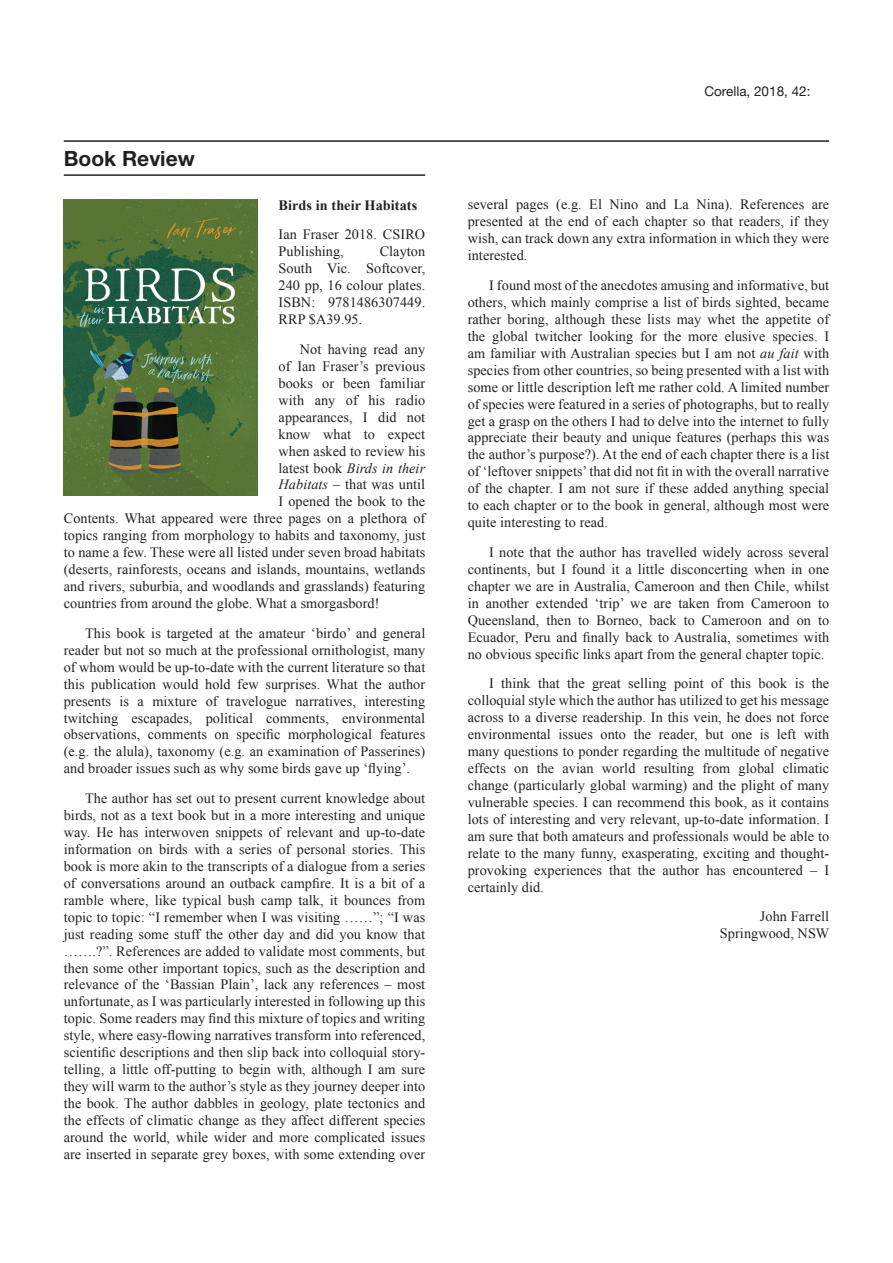
<style>
.page{position:relative;width:893px;height:1263px;background:#fff}
.page>*{position:absolute;margin:0;border:0;box-sizing:border-box;transform-origin:0 0}
.t1{font:700 21px "Helvetica Neue";color:#231f20}
.t2{font:14.25px/17px "Times New Roman";letter-spacing:.005em;color:#231f20;text-align:justify}
.t3{font:italic 14.25px "Times New Roman";letter-spacing:.005em;color:#231f20}
.t4{font:700 14.25px "Times New Roman";letter-spacing:.005em;color:#231f20}
.t5{font:13.5px "Helvetica Neue";color:#231f20}
.s1{font-style:normal}
.s2{font-style:italic}
.s3{color:#fff}
</style>
<div class="page">
<hr style="left:64px;top:140px;width:765px;height:2px;background:#231f20">
<hr style="left:64px;top:174px;width:361px;height:2px;background:#231f20">
<img style="left:64px;top:200px;width:193px;height:295px">
<h1 class="t1" style="left:64px;top:146px;width:133px">Book Review</h1>
<p class="t4" style="left:279px;top:195px;width:140px">Birds in their Habitats</p>
<p class="t2" style="left:279px;top:226px;width:148px">Ian Fraser 2018. CSIRO<br>Publishing,</p>
<p class="t2" style="left:279px;top:243px;width:148px;text-indent:101px">Clayton South Vic. Softcover, 240 pp, 16 colour plates.<br>ISBN: 9781486307449.<br>RRP $A39.95.</p>
<p class="t2" style="left:300px;top:340px;width:127px">Not having read any</p>
<p class="t2" style="left:279px;top:357px;width:148px">of Ian Fraser’s previous</p>
<p class="t2" style="left:279px;top:374px;width:148px">books or been familiar</p>
<p class="t2" style="left:279px;top:391px;width:148px">with any of his radio</p>
<p class="t2" style="left:279px;top:408px;width:148px">appearances, I did not</p>
<p class="t2" style="left:279px;top:425px;width:148px">know what to expect</p>
<p class="t2" style="left:279px;top:442px;width:148px">when asked to review his</p>
<p class="t3" style="left:279px;top:458px;width:148px"><span class="s1">latest book</span> Birds in their</p>
<p class="t2" style="left:279px;top:476px;width:148px"><span class="s2">Habitats</span> – that was until</p>
<p class="t2" style="left:279px;top:493px;width:148px">I opened the book to the</p>
<p class="t2" style="left:64px;top:510px;width:363px">Contents. What appeared were three pages on a plethora of</p>
<p class="t2" style="left:64px;top:527px;width:363px">topics ranging from morphology to habits and taxonomy, just</p>
<p class="t2" style="left:64px;top:544px;width:363px">to name a few. These were all listed under seven broad habitats</p>
<p class="t2" style="left:64px;top:561px;width:363px">(deserts, rainforests, oceans and islands, mountains, wetlands</p>
<p class="t2" style="left:64px;top:578px;width:363px">and rivers, suburbia, and woodlands and grasslands) featuring</p>
<p class="t2" style="left:64px;top:595px;width:317px">countries from around the globe. What a smorgasbord!</p>
<p class="t2" style="left:64px;top:624px;width:363px;text-indent:21px">This book is targeted at the amateur ‘birdo’ and general reader but not so much at the professional ornithologist, many of whom would be up-to-date with the current literature so that this publication would hold few surprises. What the author presents is a mixture of travelogue narratives, interesting twitching escapades, political comments, environmental observations, comments on specific morphological features (e.g. the alula), taxonomy (e.g. an examination of Passerines) and broader issues such as why some birds gave up ‘flying’.</p>
<p class="t2" style="left:64px;top:790px;width:363px;text-indent:21px">The author has set out to present current knowledge about birds, not as a text book but in a more interesting and unique way. He has interwoven snippets of relevant and up-to-date information on birds with a series of personal stories. This book is more akin to the transcripts of a dialogue from a series of conversations around an outback campfire. It is a bit of a ramble where, like typical bush camp talk, it bounces from topic to topic: “I remember when I was visiting ……”; “I was just reading some stuff the other day and did you know that …….?”. References are added to validate most comments, but then some other important topics, such as the description and relevance of the ‘Bassian Plain’, lack any references – most unfortunate, as I was particularly interested in following up this topic. Some readers may find this mixture of topics and writing style, where easy-flowing narratives transform into referenced, scientific descriptions and then slip back into colloquial story&shy;telling, a little off-putting to begin with, although I am sure they will warm to the author’s style as they journey deeper into the book. The author dabbles in geology, plate tectonics and the effects of climatic change as they affect different species around the world, while wider and more complicated issues are inserted in separate grey boxes, with some extending over</p>
<p class="t5" style="left:704px;top:83px;width:126px">Corella, 2018, 42: <span class="s3">??</span></p>
<p class="t2" style="left:468px;top:196px;width:363px">several pages (e.g. El Nino and La Nina). References are presented at the end of each chapter so that readers, if they wish, can track down any extra information in which they were interested.</p>
<p class="t2" style="left:468px;top:276px;width:363px;text-indent:21px">I found most of the anecdotes amusing and informative, but others, which mainly comprise a list of birds sighted, became rather boring, although these lists may whet the appetite of the global twitcher looking for the more elusive species. I am familiar with Australian species but I am not <span class="s2">au fait</span> with species from other countries, so being presented with a list with some or little description left me rather cold. A limited number of species were featured in a series of photographs, but to really get a grasp on the others I had to delve into the internet to fully appreciate their beauty and unique features (perhaps this was the author’s purpose?). At the end of each chapter there is a list of ‘leftover snippets’ that did not fit in with the overall narrative of the chapter. I am not sure if these added anything special to each chapter or to the book in general, although most were quite interesting to read.</p>
<p class="t2" style="left:468px;top:543px;width:363px;text-indent:21px">I note that the author has travelled widely across several continents, but I found it a little disconcerting when in one chapter we are in Australia, Cameroon and then Chile, whilst in another extended ‘trip’ we are taken from Cameroon to Queensland, then to Borneo, back to Cameroon and on to Ecuador, Peru and finally back to Australia, sometimes with no obvious specific links apart from the general chapter topic.</p>
<p class="t2" style="left:468px;top:675px;width:363px;text-indent:21px">I think that the great selling point of this book is the colloquial style which the author has utilized to get his message across to a diverse readership. In this vein, he does not force environmental issues onto the reader, but one is left with many questions to ponder regarding the multitude of negative effects on the avian world resulting from global climatic change (particularly global warming) and the plight of many vulnerable species. I can recommend this book, as it contains lots of interesting and very relevant, up-to-date information. I am sure that both amateurs and professionals would be able to relate to the many funny, exasperating, exciting and thought&shy;provoking experiences that the author has encountered – I certainly did.</p>
<p class="t2" style="left:720px;top:908px;width:111px;text-align:right">John Farrell<br>Springwood, NSW</p>
</div>
